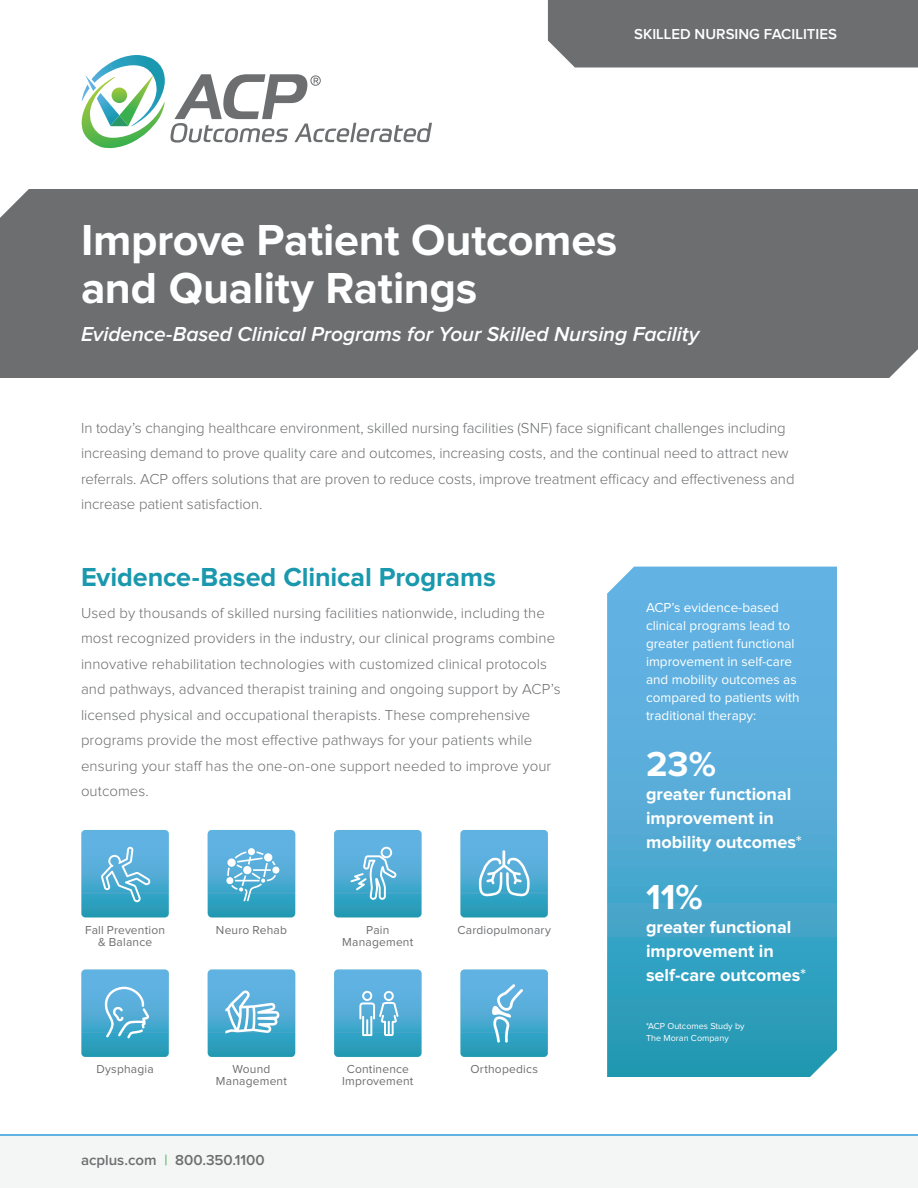
<style>
.page{position:relative;width:918px;height:1188px;background:#fff}
.page>*{position:absolute;margin:0;border:0;box-sizing:border-box;transform-origin:0 0}
.t1{font:700 45px/48px "Proxima Nova";letter-spacing:-.01em;color:#fff}
.t2{font:700 36px "Proxima Nova";color:#fff}
.t3{font:700 27px "Proxima Nova";letter-spacing:-.005em;color:#1a98ae}
.t4{font:italic 600 21px "Proxima Nova";letter-spacing:-.005em;color:#fff}
.t5{font:700 18px/24px "Proxima Nova";color:#fff}
.t6{font:300 15px/25.5px "Proxima Nova";letter-spacing:.005em;color:#6d6e70}
.t7{font:600 15px "Proxima Nova";color:#fff}
.t8{font:600 15px "Proxima Nova";color:#6d6e70}
.t9{font:13.5px/18px "Proxima Nova";color:#fff}
.t10{font:12px/12px "Proxima Nova";letter-spacing:.015em;color:#6d6e70;text-align:center}
.t11{font:9px "Proxima Nova";color:#fff}
.s1{font-weight:400;color:#38af4c}
.s2{font-weight:400}
</style>
<div class="page">
<svg style="left:607px;top:567px;width:230px;height:510px;background:#4ca9d1"></svg>
<div style="left:0;top:189px;width:918px;height:189px;background:#6d6e70"></div>
<div style="left:548px;top:0;width:370px;height:68px;background:#6d6e70"></div>
<svg style="left:81px;top:55px;width:351px;height:93px"></svg>
<svg style="left:889px;top:349px;width:29px;height:29px"></svg>
<svg style="left:0;top:189px;width:29px;height:29px"></svg>
<div style="left:0;top:1134px;width:918px;height:54px;background:#f3f6f4"></div>
<hr style="left:0;top:1134px;width:918px;height:1px;background:#61b3e4">
<svg style="left:81px;top:970px;width:88px;height:87px;background:#55afd4"></svg>
<svg style="left:81px;top:830px;width:88px;height:87px;background:#56afd4"></svg>
<svg style="left:208px;top:970px;width:87px;height:87px;background:#5cb2d6"></svg>
<svg style="left:208px;top:830px;width:87px;height:87px;background:#59b0d5"></svg>
<svg style="left:334px;top:970px;width:88px;height:87px;background:#57afd4"></svg>
<svg style="left:334px;top:830px;width:88px;height:87px;background:#57b0d5"></svg>
<svg style="left:460px;top:970px;width:88px;height:87px;background:#54aed4"></svg>
<svg style="left:460px;top:830px;width:88px;height:87px;background:#5ab1d5"></svg>
<p class="t7" style="left:634px;top:25px;width:204px">SKILLED NURSING FACILITIES</p>
<p class="t1" style="left:81px;top:217px;width:538px">Improve Patient Outcomes and Quality Ratings</p>
<p class="t4" style="left:81px;top:323px;width:620px">Evidence-Based Clinical Programs for Your Skilled Nursing Facility</p>
<p class="t6" style="left:81px;top:415px;width:715px">In today’s changing healthcare environment, skilled nursing facilities (SNF) face significant challenges including increasing demand to prove quality care and outcomes, increasing costs, and the continual need to attract new referrals. ACP offers solutions that are proven to reduce costs, improve treatment efficacy and effectiveness and increase patient satisfaction.</p>
<p class="t3" style="left:81px;top:561px;width:416px">Evidence-Based Clinical Programs</p>
<p class="t6" style="left:81px;top:600px;width:481px">Used by thousands of skilled nursing facilities nationwide, including the most recognized providers in the industry, our clinical programs combine innovative rehabilitation technologies with customized clinical protocols and pathways, advanced therapist training and ongoing support by ACP’s licensed physical and occupational therapists. These comprehensive programs provide the most effective pathways for your patients while ensuring your staff has the one-on-one support needed to improve your outcomes.</p>
<p class="t10" style="left:85px;top:924px;width:82px">Fall Prevention &amp; Balance</p>
<p class="t10" style="left:216px;top:924px;width:73px">Neuro Rehab</p>
<p class="t10" style="left:342px;top:924px;width:73px">Pain<br>Management</p>
<p class="t10" style="left:457px;top:924px;width:95px">Cardiopulmonary</p>
<p class="t10" style="left:96px;top:1063px;width:59px">Dysphagia</p>
<p class="t10" style="left:216px;top:1063px;width:73px">Wound<br>Management</p>
<p class="t10" style="left:342px;top:1063px;width:73px">Continence<br>Improvement</p>
<p class="t10" style="left:470px;top:1063px;width:69px">Orthopedics</p>
<p class="t8" style="left:81px;top:1151px;width:185px">acplus.com <span class="s1">|</span> 800.350.1100</p>
<p class="t9" style="left:646px;top:599px;width:155px">ACP’s evidence-based clinical programs lead to greater patient functional improvement in self-care and mobility outcomes as compared to patients with traditional therapy:</p>
<p class="t2" style="left:646px;top:743px;width:72px">23%</p>
<p class="t5" style="left:646px;top:782px;width:158px">greater functional improvement in mobility outcomes<span class="s2">*</span></p>
<p class="t2" style="left:646px;top:877px;width:58px">11%</p>
<p class="t5" style="left:646px;top:916px;width:162px">greater functional improvement in self-care outcomes<span class="s2">*</span></p>
<p class="t11" style="left:646px;top:1021px;width:100px">*ACP Outcomes Study by</p>
<p class="t11" style="left:646px;top:1033px;width:84px">The Moran Company</p>
</div>
